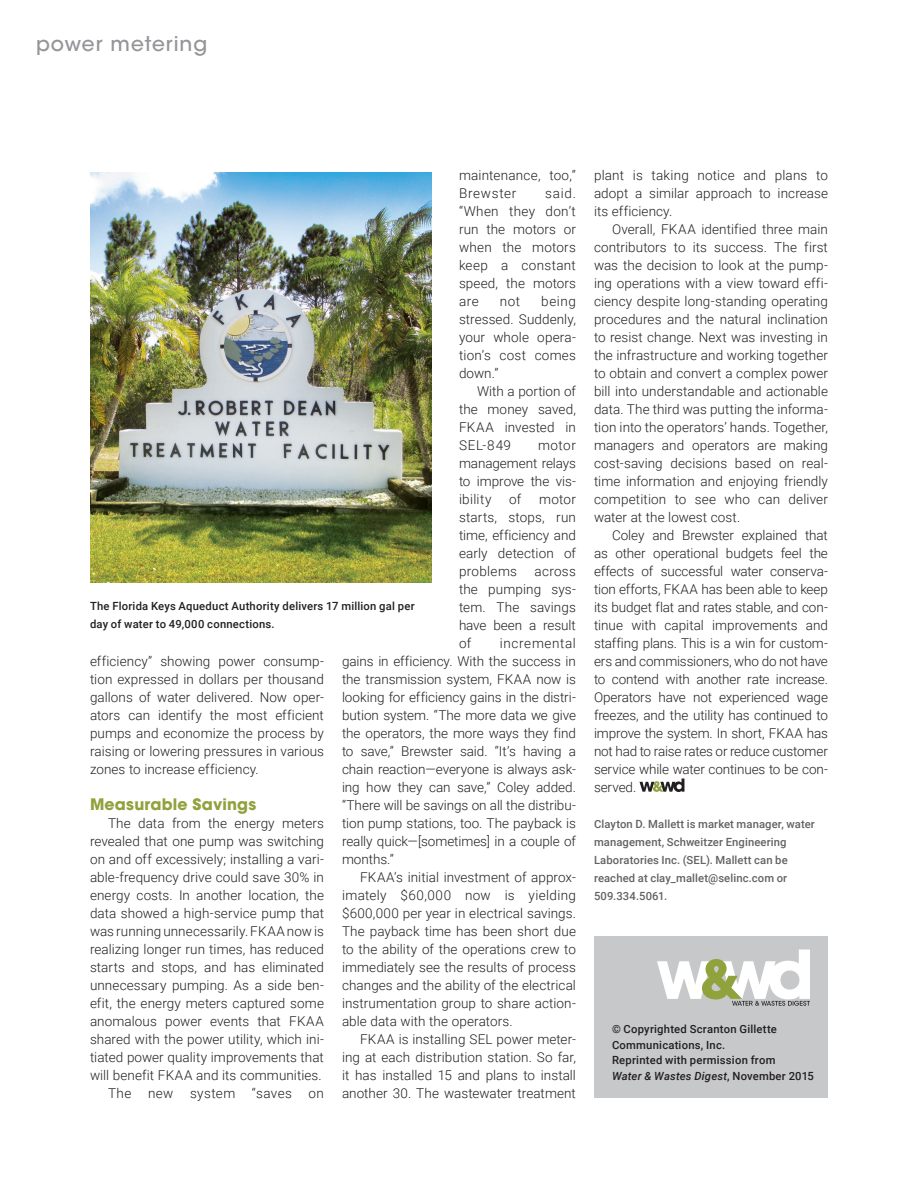
<style>
.page{position:relative;width:918px;height:1188px;background:#fff}
.page>*{position:absolute;margin:0;border:0;box-sizing:border-box;transform-origin:0 0}
.Deck{font:500 20.25px "ITC Avant Garde Std";letter-spacing:.05em;color:#939598}
.Subhead{font:700 15.75px "ITC Avant Garde Std";letter-spacing:.015em;color:#90a23c}
.BodyText{font:300 13.5px/18px "Roboto";letter-spacing:.005em;color:#231f20;text-align:justify}
.BodyText-2{font:300 13.5px "Roboto";letter-spacing:.03em;color:#231f20}
.t1{font:500 11.25px/15.8px "Roboto";letter-spacing:.02em;color:#231f20}
.AuthorContactInfo{font:500 11.25px/18px "Roboto";letter-spacing:.01em;color:#636366}
.t2{font:italic 500 11.25px "Roboto";letter-spacing:.02em;color:#231f20}
.s1{font-style:normal}
</style>
<div class="page">
<svg style="left:639px;top:779px;width:45px;height:13px"></svg>
<div style="left:594px;top:936px;width:234px;height:162px;background:#c7c8ca"></div>
<svg style="left:657px;top:950px;width:153px;height:56px"></svg>
<img style="left:90px;top:173px;width:342px;height:410px">
<p class="Deck" style="left:36px;top:31px;width:173px">power metering</p>
<p class="BodyText" style="left:459px;top:166px;width:118px">maintenance, too,”<br>Brewster</p>
<p class="BodyText" style="left:459px;top:184px;width:119px;text-indent:86px">said. “When they don’t run the motors or when the motors keep a constant speed, the motors are</p>
<p class="BodyText" style="left:459px;top:292px;width:119px;text-indent:82px">being stressed. Suddenly, your whole opera&shy;tion’s cost comes down.”</p>
<p class="BodyText" style="left:459px;top:382px;width:119px;text-indent:18px">With a portion of the money saved, FKAA invested in SEL-849</p>
<p class="BodyText" style="left:500px;top:292px;width:22px">not</p>
<p class="BodyText" style="left:459px;top:436px;width:119px;text-indent:79px">motor management relays to improve the vis&shy;ibility</p>
<p class="BodyText" style="left:509px;top:490px;width:14px">of</p>
<p class="BodyText" style="left:459px;top:490px;width:118px;text-indent:80px">motor starts, stops, run time, efficiency and early detection of problems</p>
<p class="BodyText" style="left:459px;top:562px;width:118px;text-indent:76px">across the pumping sys&shy;tem. The savings have been a result of</p>
<p class="t1" style="left:90px;top:597px;width:326px;line-height:18px">The Florida Keys Aqueduct Authority delivers 17 million gal per day of water to 49,000 connections.</p>
<p class="BodyText" style="left:342px;top:634px;width:236px;text-indent:158px">incremental gains in efficiency. With the success in the transmission system, FKAA now is looking for efficiency gains in the distri&shy;bution system. “The more data we give the operators, the more ways they find to save,” Brewster said. “It’s having a chain reaction—everyone is always ask&shy;ing how they can save,” Coley added. “There will be savings on all the distribu&shy;tion pump stations, too. The payback is really quick—[sometimes] in a couple of months.”</p>
<p class="BodyText" style="left:342px;top:868px;width:236px;text-indent:18px">FKAA’s initial investment of approx&shy;imately $60,000 now is yielding $600,000 per year in electrical savings.<br>The payback time has been short due to the ability of the operations crew to immediately see the results of process changes and the ability of the electrical instrumentation group to share action&shy;able data with the operators.</p>
<p class="BodyText" style="left:342px;top:1030px;width:236px;text-indent:18px">FKAA is installing SEL power meter&shy;ing at each distribution station. So far, it has installed 15 and plans to install another 30. The wastewater treatment</p>
<p class="BodyText" style="left:90px;top:652px;width:235px">efficiency” showing power consump&shy;tion expressed in dollars per thousand gallons of water delivered. Now oper&shy;ators can identify the most efficient pumps and economize the process by raising or lowering pressures in various zones to increase efficiency.</p>
<p class="Subhead" style="left:90px;top:794px;width:168px">Measurable Savings</p>
<p class="BodyText" style="left:90px;top:814px;width:236px;text-indent:18px">The data from the energy meters revealed that one pump was switching on and off excessively; installing a vari&shy;able-frequency drive could save 30% in energy costs. In another location, the data showed a high-service pump that was running unnecessarily. FKAA now is realizing longer run times, has reduced starts and stops, and has eliminated unnecessary pumping. As a side ben&shy;efit, the energy meters captured some anomalous power events that FKAA shared with the power utility, which ini&shy;tiated power quality improvements that will benefit FKAA and its communities.</p>
<p class="BodyText-2" style="left:108px;top:1084px;width:217px">The new system “saves on</p>
<p class="BodyText" style="left:594px;top:166px;width:236px">plant is taking notice and plans to adopt a similar approach to increase its efficiency.</p>
<p class="BodyText" style="left:594px;top:220px;width:236px;text-indent:18px">Overall, FKAA identified three main contributors to its success. The first was the decision to look at the pump&shy;ing operations with a view toward effi&shy;ciency despite long-standing operating procedures and the natural inclination to resist change. Next was investing in the infrastructure and working together to obtain and convert a complex power bill into understandable and actionable data. The third was putting the informa&shy;tion into the operators’ hands. Together, managers and operators are making cost-saving decisions based on real&shy;time information and enjoying friendly competition to see who can deliver water at the lowest cost.</p>
<p class="BodyText" style="left:594px;top:526px;width:236px;text-indent:18px">Coley and Brewster explained that as other operational budgets feel the effects of successful water conserva&shy;tion efforts, FKAA has been able to keep its budget flat and rates stable, and con&shy;tinue with capital improvements and staffing plans. This is a win for custom&shy;ers and commissioners, who do not have to contend with another rate increase.<br>Operators have not experienced wage freezes, and the utility has continued to improve the system. In short, FKAA has not had to raise rates or reduce customer service while water continues to be con&shy;served.</p>
<p class="AuthorContactInfo" style="left:594px;top:815px;width:222px">Clayton D. Mallett is market manager, water management, Schweitzer Engineering Laboratories Inc. (SEL). Mallett can be reached at clay_mallet@selinc.com or 509.334.5061.</p>
<p class="t1" style="left:612px;top:1020px;width:166px">© Copyrighted Scranton Gillette<br>Communications, Inc.</p>
<p class="t1" style="left:612px;top:1052px;width:165px">Reprinted with permission from</p>
<p class="t2" style="left:612px;top:1068px;width:204px">Water &amp; Wastes Digest<span class="s1">, November 2015</span></p>
</div>
